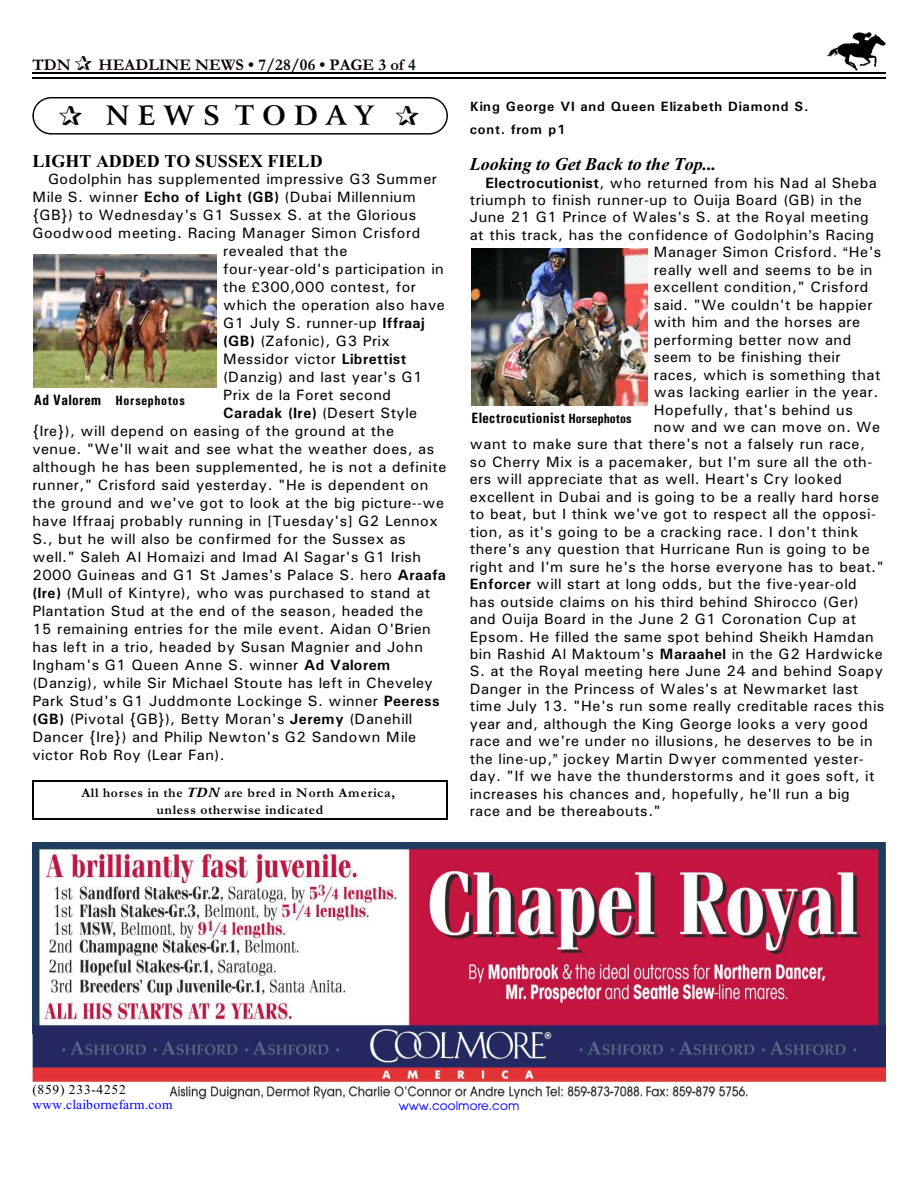
<style>
.page{position:relative;width:918px;height:1188px;background:#fff}
.page>*{position:absolute;margin:0;border:0;box-sizing:border-box;transform-origin:0 0}
.t1{font:700 27px "Arrus BT";letter-spacing:.305em;color:#000}
.t2{font:italic 700 18px "Times New Roman";color:#000}
.t3{font:700 18px "Times New Roman";letter-spacing:.005em;color:#000}
.t4{font:700 16.5px "Garamond";letter-spacing:.005em;color:#0f0000}
.t5{font:15px "Univers";letter-spacing:.03em;color:#000}
.t6{font:700 15px "Univers Condensed";letter-spacing:.03em;color:#000}
.t7{font:700 15px "Univers";letter-spacing:.03em;color:#000}
.t8{font:700 13.5px/17px "Garamond";letter-spacing:.055em;color:#000;text-align:center}
.t9{font:700 13.5px/22.6px "Univers";letter-spacing:.07em;color:#000}
.t10{font:13.5px "Times New Roman";letter-spacing:.035em;color:#00f}
.t11{font:700 13.5px "Univers Condensed";letter-spacing:.055em;color:#000}
.t12{font:13.5px "Times New Roman";letter-spacing:.06em;color:#000}
.t13{font:12px "Advance";color:#00f}
.s1{color:#001400}
.s2{font-weight:700}
.s3{font-weight:400}
.s4{font-size:15px}
.s5{font-style:italic}
.s6{font-size:13.5px}
</style>
<div class="page">
<img style="left:826px;top:32px;width:60px;height:38px">
<hr style="left:32px;top:72px;width:853px;height:1px;background:#000">
<hr style="left:32px;top:77px;width:853px;height:2px;background:#000">
<div style="left:32px;top:97px;width:416px;height:38px;border:1px solid #000;border-radius:18px"></div>
<img style="left:32px;top:842px;width:854px;height:258px">
<img style="left:34px;top:255px;width:182px;height:133px">
<img style="left:471px;top:249px;width:176px;height:156px">
<hr style="left:32px;top:780px;width:2px;height:40px;background:#000">
<hr style="left:447px;top:780px;width:1px;height:40px;background:#000">
<hr style="left:32px;top:780px;width:416px;height:1px;background:#000">
<hr style="left:32px;top:819px;width:416px;height:1px;background:#000">
<p class="t4" style="left:32px;top:59px;width:40px">TDN</p>
<p class="t4" style="left:98px;top:59px;width:319px">HEADLINE NEWS • 7/28/06 • PAGE 3 of <span class="s1">4</span></p>
<h1 class="t1" style="left:106px;top:105px;width:269px">NEWS TODAY</h1>
<p class="t3" style="left:32px;top:154px;width:292px">LIGHT ADDED TO SUSSEX FIELD</p>
<p class="t5" style="left:48px;top:173px;width:391px">Godolphin has supplemented impressive G3 Summer</p>
<p class="t5" style="left:32px;top:191px;width:385px">Mile S. winner <span class="s2">Echo of Light (GB)</span> (Dubai Millennium</p>
<p class="t5" style="left:32px;top:209px;width:385px">{GB}) to Wednesday's G1 Sussex S. at the Glorious</p>
<p class="t5" style="left:32px;top:227px;width:389px">Goodwood meeting. Racing Manager Simon Crisford</p>
<p class="t5" style="left:223px;top:245px;width:126px">revealed that the</p>
<p class="t5" style="left:223px;top:263px;width:222px">four-year-old's participation in</p>
<p class="t5" style="left:223px;top:281px;width:194px">the 300,000 contest, for</p>
<p class="t5" style="left:223px;top:299px;width:223px">which the operation also have</p>
<p class="t5" style="left:223px;top:317px;width:203px">G1 July S. runner-up <span class="s2">Iffraaj</span></p>
<p class="t5" style="left:223px;top:335px;width:168px"><span class="s2">(GB)</span> (Zafonic), G3 Prix</p>
<p class="t5" style="left:223px;top:353px;width:185px">Messidor victor <span class="s2">Librettist</span></p>
<p class="t5" style="left:223px;top:371px;width:201px">(Danzig) and last year's G1</p>
<p class="t5" style="left:223px;top:389px;width:170px">Prix de la Foret second</p>
<p class="t7" style="left:223px;top:407px;width:196px">Caradak (Ire) <span class="s3">(Desert Style</span></p>
<p class="t5" style="left:32px;top:425px;width:363px">{Ire}), will depend on easing of the ground at the</p>
<p class="t5" style="left:32px;top:443px;width:403px">venue. "We'll wait and see what the weather does, as</p>
<p class="t5" style="left:32px;top:461px;width:415px">although he has been supplemented, he is not a definite</p>
<p class="t5" style="left:32px;top:479px;width:397px">runner," Crisford said yesterday. "He is dependent on</p>
<p class="t5" style="left:32px;top:497px;width:413px">the ground and we've got to look at the big picture--we</p>
<p class="t5" style="left:32px;top:515px;width:407px">have Iffraaj probably running in [Tuesday's] G2 Lennox</p>
<p class="t5" style="left:32px;top:533px;width:375px">S., but he will also be confirmed for the Sussex as</p>
<p class="t5" style="left:32px;top:551px;width:390px">well." Saleh Al Homaizi and Imad Al Sagar's G1 Irish</p>
<p class="t5" style="left:32px;top:569px;width:415px">2000 Guineas and G1 St James's Palace S. hero <span class="s2">Araafa</span></p>
<p class="t5" style="left:32px;top:587px;width:399px"><span class="s2">(Ire)</span> (Mull of Kintyre), who was purchased to stand at</p>
<p class="t5" style="left:32px;top:605px;width:392px">Plantation Stud at the end of the season, headed the</p>
<p class="t5" style="left:32px;top:623px;width:400px">15 remaining entries for the mile event. Aidan O'Brien</p>
<p class="t5" style="left:32px;top:641px;width:392px">has left in a trio, headed by Susan Magnier and John</p>
<p class="t5" style="left:32px;top:659px;width:359px">Ingham's G1 Queen Anne S. winner <span class="s2">Ad Valorem</span></p>
<p class="t5" style="left:32px;top:677px;width:402px">(Danzig), while Sir Michael Stoute has left in Cheveley</p>
<p class="t5" style="left:32px;top:695px;width:409px">Park Stud's G1 Juddmonte Lockinge S. winner <span class="s2">Peeress</span></p>
<p class="t5" style="left:32px;top:713px;width:382px"><span class="s2">(GB)</span> (Pivotal {GB}), Betty Moran's <span class="s2">Jeremy</span> (Danehill</p>
<p class="t5" style="left:32px;top:731px;width:385px">Dancer {Ire}) and Philip Newton's G2 Sandown Mile</p>
<p class="t5" style="left:32px;top:749px;width:194px">victor Rob Roy (Lear Fan).</p>
<p class="t11" style="left:34px;top:396px;width:152px"><span class="s4">Ad Valorem</span> Horsephotos</p>
<p class="t8" style="left:81px;top:786px;width:315px">All horses in the <span class="s5">TDN</span> are bred in North America, unless otherwise indicated</p>
<p class="t9" style="left:470px;top:96px;width:341px">King George VI and Queen Elizabeth Diamond S. cont. from p1</p>
<p class="t2" style="left:470px;top:158px;width:248px">Looking to Get Back to the Top...</p>
<p class="t5" style="left:485px;top:177px;width:393px"><span class="s2">Electrocutionist</span>, who returned from his Nad al Sheba</p>
<p class="t5" style="left:470px;top:195px;width:394px">triumph to finish runner-up to Ouija Board (GB) in the</p>
<p class="t5" style="left:470px;top:212px;width:401px">June 21 G1 Prince of Wales's S. at the Royal meeting</p>
<p class="t5" style="left:470px;top:230px;width:406px">at this track, has the confidence of Godolphin s Racing</p>
<p class="t5" style="left:654px;top:247px;width:229px">Manager Simon Crisford. He's</p>
<p class="t5" style="left:654px;top:265px;width:220px">really well and seems to be in</p>
<p class="t5" style="left:654px;top:282px;width:216px">excellent condition," Crisford</p>
<p class="t5" style="left:654px;top:299px;width:220px">said. "We couldn't be happier</p>
<p class="t5" style="left:654px;top:317px;width:208px">with him and the horses are</p>
<p class="t5" style="left:654px;top:334px;width:199px">performing better now and</p>
<p class="t5" style="left:654px;top:352px;width:188px">seem to be finishing their</p>
<p class="t5" style="left:654px;top:369px;width:228px">races, which is something that</p>
<p class="t5" style="left:654px;top:387px;width:226px">was lacking earlier in the year.</p>
<p class="t5" style="left:654px;top:404px;width:201px">Hopefully, that's behind us</p>
<p class="t5" style="left:654px;top:422px;width:228px">now and we can move on. We</p>
<p class="t5" style="left:470px;top:439px;width:397px">want to make sure that there's not a falsely run race,</p>
<p class="t5" style="left:470px;top:457px;width:404px">so Cherry Mix is a pacemaker, but I'm sure all the oth-</p>
<p class="t5" style="left:470px;top:474px;width:374px">ers will appreciate that as well. Heart's Cry looked</p>
<p class="t5" style="left:470px;top:492px;width:411px">excellent in Dubai and is going to be a really hard horse</p>
<p class="t5" style="left:470px;top:509px;width:408px">to beat, but I think we've got to respect all the opposi-</p>
<p class="t5" style="left:470px;top:526px;width:390px">tion, as it's going to be a cracking race. I don't think</p>
<p class="t5" style="left:470px;top:544px;width:401px">there's any question that Hurricane Run is going to be</p>
<p class="t5" style="left:470px;top:561px;width:416px">right and I'm sure he's the horse everyone has to beat."</p>
<p class="t5" style="left:470px;top:579px;width:388px"><span class="s2">Enforcer</span> will start at long odds, but the five-year-old</p>
<p class="t5" style="left:470px;top:596px;width:391px">has outside claims on his third behind Shirocco (Ger)</p>
<p class="t5" style="left:470px;top:614px;width:388px">and Ouija Board in the June 2 G1 Coronation Cup at</p>
<p class="t5" style="left:470px;top:631px;width:406px">Epsom. He filled the same spot behind Sheikh Hamdan</p>
<p class="t5" style="left:470px;top:649px;width:415px">bin Rashid Al Maktoum's <span class="s2">Maraahel</span> in the G2 Hardwicke</p>
<p class="t5" style="left:470px;top:666px;width:415px">S. at the Royal meeting here June 24 and behind Soapy</p>
<p class="t5" style="left:470px;top:684px;width:390px">Danger in the Princess of Wales's at Newmarket last</p>
<p class="t5" style="left:470px;top:701px;width:416px">time July 13. "He's run some really creditable races this</p>
<p class="t5" style="left:470px;top:718px;width:400px">year and, although the King George looks a very good</p>
<p class="t5" style="left:470px;top:736px;width:404px">race and we're under no illusions, he deserves to be in</p>
<p class="t5" style="left:470px;top:753px;width:396px">the line-up, jockey Martin Dwyer commented yester-</p>
<p class="t5" style="left:470px;top:771px;width:406px">day. "If we have the thunderstorms and it goes soft, it</p>
<p class="t5" style="left:470px;top:788px;width:382px">increases his chances and, hopefully, he'll run a big</p>
<p class="t5" style="left:470px;top:806px;width:193px">race and be thereabouts."</p>
<p class="t6" style="left:471px;top:412px;width:162px">Electrocutionist <span class="s6">Horsephotos</span></p>
<p class="t12" style="left:32px;top:1085px;width:95px">(859) 233-4252</p>
<p class="t10" style="left:32px;top:1099px;width:142px">www.claibornefarm.com</p>
<p class="t13" style="left:399px;top:1101px;width:122px">www.coolmore.com</p>
</div>
